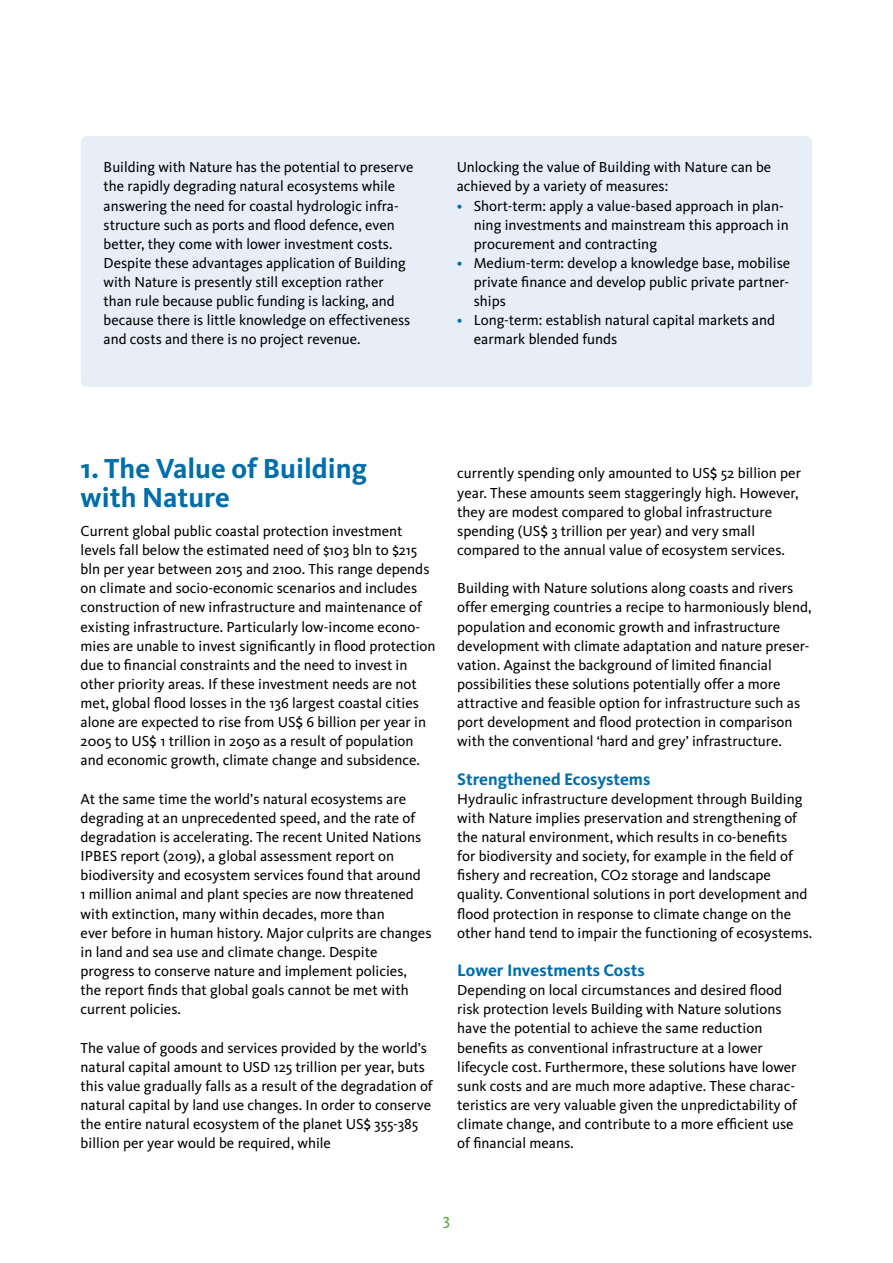
<style>
.page{position:relative;width:893px;height:1263px;background:#fff}
.page>*{position:absolute;margin:0;border:0;box-sizing:border-box;transform-origin:0 0}
.t1{font:700 28.5px/28.7px "Kievit";color:#006eab}
.t2{font:700 17.25px "Kievit";color:#006eab}
.t3{font:16.5px "Kievit";color:#4da32f}
.t4{font:15px/19.2px "Kievit";color:#000}
.s1{color:#006eab}
.s2{font-size:16.5px}
.s3{font-size:18px}
</style>
<div class="page">
<div style="left:81px;top:136px;width:731px;height:251px;background:#e7eef8;border-radius:6px"></div>
<p class="t4" style="left:104px;top:157px;width:311px">Building with Nature has the potential to preserve the rapidly degrading natural ecosystems while answering the need for coastal hydrologic infra&shy;structure such as ports and flood defence, even better, they come with lower investment costs.<br>Despite these advantages application of Building with Nature is presently still exception rather than rule because public funding is lacking, and because there is little knowledge on effectiveness and costs and there is no project revenue.</p>
<p class="t4" style="left:457px;top:157px;width:316px">Unlocking the value of Building with Nature can be achieved by a variety of measures:</p>
<p class="t4" style="left:474px;top:196px;width:317px;text-indent:-17px"><span class="s1">•</span> Short-term: apply a value-based approach in plan&shy;ning investments and mainstream this approach in procurement and contracting</p>
<p class="t4" style="left:474px;top:253px;width:318px;text-align:justify;text-indent:-17px"><span class="s1">•</span> Medium-term: develop a knowledge base, mobilise private finance and develop public private partner&shy;ships</p>
<p class="t4" style="left:474px;top:311px;width:303px;text-indent:-17px"><span class="s1">•</span> Long-term: establish natural capital markets and earmark blended funds</p>
<h1 class="t1" style="left:81px;top:454px;width:288px">1. The Value of Building with Nature</h1>
<p class="t4" style="left:81px;top:521px;width:356px">Current global public coastal protection investment levels fall below the estimated need of $103 bln to <span class="s2">$</span>215 bln per year between 2015 and 2100. This range depends on climate and socio-economic scenarios and includes construction of new infrastructure and maintenance of existing infrastructure. Particularly low-income econo&shy;mies are unable to invest significantly in flood protection due to financial constraints and the need to invest in other priority areas. If these investment needs are not met, global flood losses in the 136 largest coastal cities alone are expected to rise from US<span class="s3">$</span> 6 billion per year in 2005 to US<span class="s3">$</span> 1 trillion in 2050 as a result of population and economic growth, climate change and subsidence.</p>
<p class="t4" style="left:81px;top:789px;width:352px">At the same time the world’s natural ecosystems are degrading at an unprecedented speed, and the rate of degradation is accelerating. The recent United Nations IPBES report (2019), a global assessment report on biodiversity and ecosystem services found that around<br>1 million animal and plant species are now threatened with extinction, many within decades, more than<br>ever before in human history. Major culprits are changes in land and sea use and climate change. Despite progress to conserve nature and implement policies, the report finds that global goals cannot be met with current policies.</p>
<p class="t4" style="left:81px;top:1038px;width:354px">The value of goods and services provided by the world’s natural capital amount to USD 125 trillion per year, buts this value gradually falls as a result of the degradation of natural capital by land use changes. In order to conserve the entire natural ecosystem of the planet US<span class="s3">$</span> 355-385 billion per year would be required, while</p>
<p class="t4" style="left:457px;top:464px;width:345px">currently spending only amounted to US<span class="s3">$</span> 52 billion per year. These amounts seem staggeringly high. However, they are modest compared to global infrastructure spending (US<span class="s3">$</span> 3 trillion per year) and very small compared to the annual value of ecosystem services.</p>
<p class="t4" style="left:457px;top:578px;width:356px">Building with Nature solutions along coasts and rivers offer emerging countries a recipe to harmoniously blend, population and economic growth and infrastructure development with climate adaptation and nature preser&shy;vation. Against the background of limited financial possibilities these solutions potentially offer a more attractive and feasible option for infrastructure such as port development and flood protection in comparison with the conventional ‘hard and grey’ infrastructure.</p>
<p class="t2" style="left:457px;top:768px;width:195px">Strengthened Ecosystems</p>
<p class="t4" style="left:457px;top:789px;width:357px">Hydraulic infrastructure development through Building with Nature implies preservation and strengthening of the natural environment, which results in co-benefits<br>for biodiversity and society, for example in the field of fishery and recreation, CO2 storage and landscape quality. Conventional solutions in port development and flood protection in response to climate change on the other hand tend to impair the functioning of ecosystems.</p>
<p class="t2" style="left:457px;top:960px;width:189px">Lower Investments Costs</p>
<p class="t4" style="left:457px;top:980px;width:341px">Depending on local circumstances and desired flood risk protection levels Building with Nature solutions have the potential to achieve the same reduction benefits as conventional infrastructure at a lower lifecycle cost. Furthermore, these solutions have lower sunk costs and are much more adaptive. These charac&shy;teristics are very valuable given the unpredictability of climate change, and contribute to a more efficient use of financial means.</p>
<p class="t3" style="left:443px;top:1209px;width:9px">3</p>
</div>
